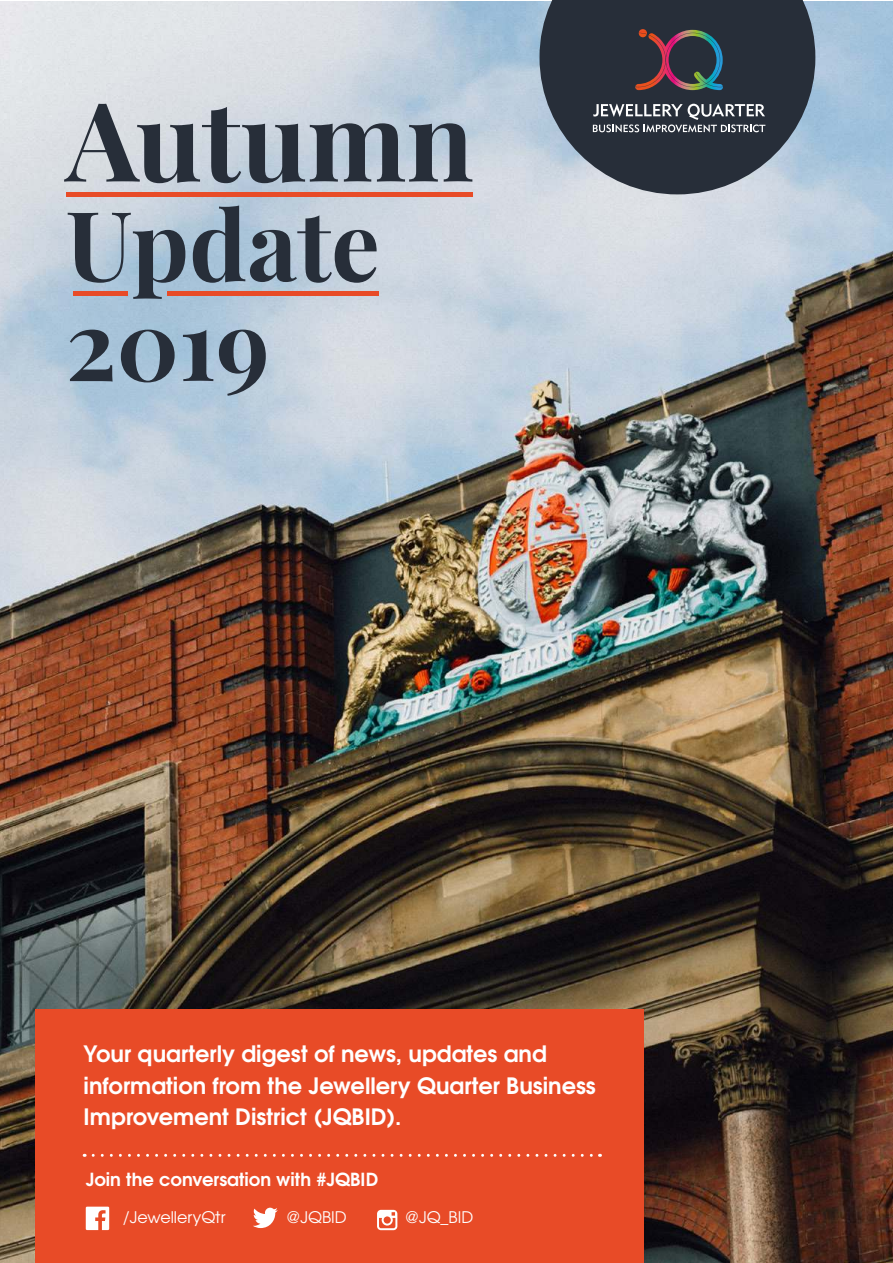
<style>
.page{position:relative;width:893px;height:1263px;background:#fff}
.page>*{position:absolute;margin:0;border:0;box-sizing:border-box;transform-origin:0 0}
.t1{font:700 109.8px "Playfair Display";color:#272e39}
.t2{font:700 96.9px/99.8px "Playfair Display";color:#272e39}
.t3{font:700 22.5px/31.5px "Te X Gyre Adventor";color:#fff}
.t4{font:700 18px "Te X Gyre Adventor";color:#fff}
.t5{font:15.9px "Te X Gyre Adventor";color:#fff}
</style>
<div class="page">
<img style="left:0;top:1px;width:893px;height:1262px">
<div style="left:35px;top:1010px;width:609px;height:253px;background:#e84b27"></div>
<svg style="left:539px;top:0;width:276px;height:194px;background:#454e59"></svg>
<img style="left:635px;top:29px;width:88px;height:61px">
<svg style="left:593px;top:104px;width:172px;height:28px;background:#646971"></svg>
<hr style="left:66px;top:192px;width:406px;height:4px;background:#e84b27">
<svg style="left:253px;top:1208px;width:25px;height:20px"></svg>
<svg style="left:86px;top:1206px;width:23px;height:24px"></svg>
<svg style="left:377px;top:1210px;width:20px;height:20px"></svg>
<svg style="left:93px;top:1154px;width:507px;height:3px"></svg>
<hr style="left:73px;top:291px;width:54px;height:4px;background:#e84b27">
<hr style="left:167px;top:291px;width:211px;height:4px;background:#e84b27">
<h1 class="t1" style="left:66px;top:97px;width:409px">Autumn</h1>
<h2 class="t2" style="left:66px;top:203px;width:316px">Update<br>2019</h2>
<p class="t3" style="left:84px;top:1040px;width:514px">Your quarterly digest of news, updates and information from the Jewellery Quarter Business<br>Improvement District (JQBID).</p>
<p class="t4" style="left:86px;top:1172px;width:294px">Join the conversation with #JQBID</p>
<p class="t5" style="left:123px;top:1211px;width:104px">/JewelleryQtr</p>
<p class="t5" style="left:287px;top:1211px;width:62px">@JQBID</p>
<p class="t5" style="left:405px;top:1211px;width:70px">@JQ_BID</p>
</div>
